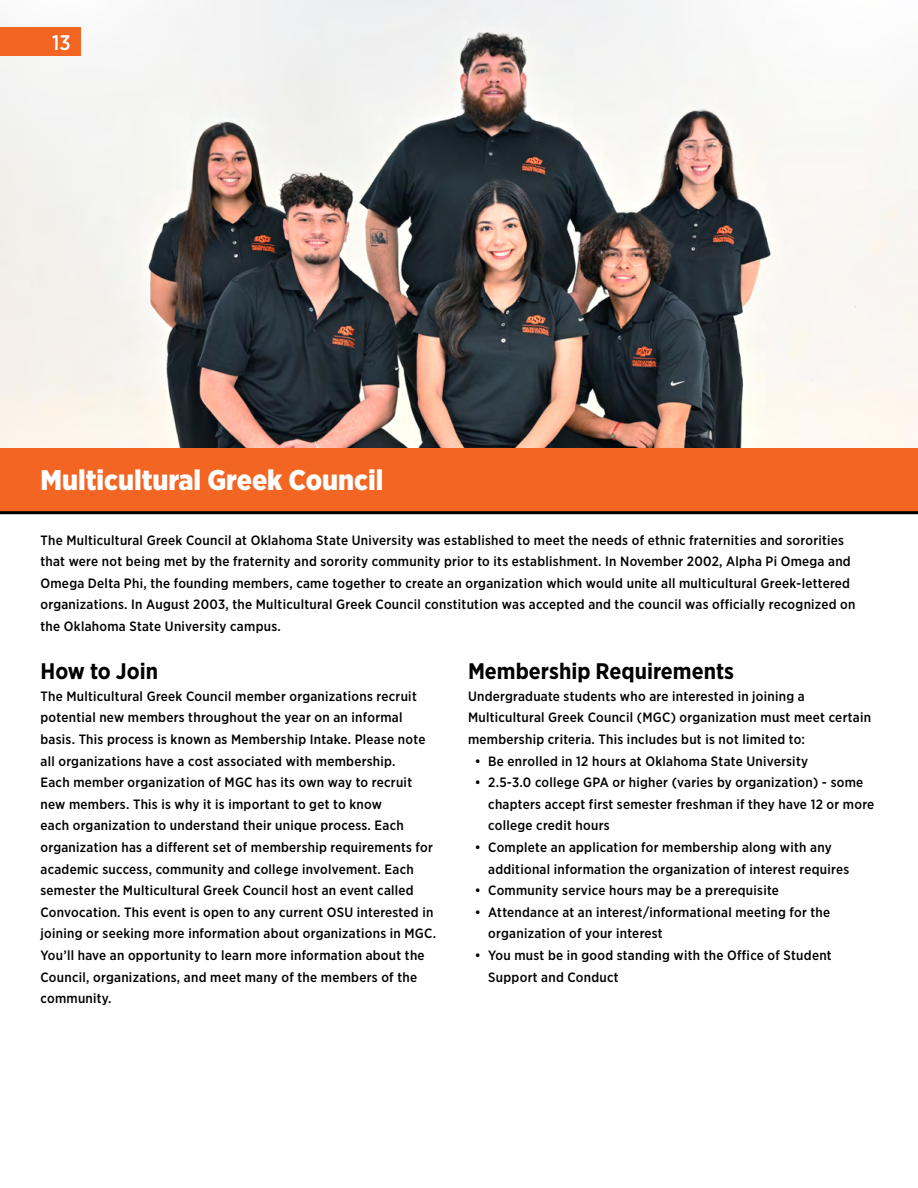
<style>
.page{position:relative;width:918px;height:1188px;background:#fff}
.page>*{position:absolute;margin:0;border:0;box-sizing:border-box;transform-origin:0 0}
.t1{font:900 28.5px "Gotham Narrow";color:#fff}
.t2{font:700 22.5px "Gotham Narrow";color:#000}
.t3{font:500 21px "Gotham Narrow";color:#fff}
.t4{font:500 13.5px/21.6px "Gotham Narrow";letter-spacing:.02em;color:#000}
</style>
<div class="page">
<img style="left:0;top:0;width:918px;height:449px">
<div style="left:0;top:449px;width:918px;height:65px;background:#f26522"></div>
<hr style="left:0;top:511px;width:918px;height:3px;background:#000">
<div style="left:0;top:27px;width:80px;height:28px;background:#f26522"></div>
<h3 class="t3" style="left:52px;top:29px;width:20px">13</h3>
<h1 class="t1" style="left:40px;top:461px;width:344px">Multicultural Greek Council</h1>
<p class="t4" style="left:40px;top:529px;width:817px">The Multicultural Greek Council at Oklahoma State University was established to meet the needs of ethnic fraternities and sororities that were not being met by the fraternity and sorority community prior to its establishment. In November 2002, Alpha Pi Omega and Omega Delta Phi, the founding members, came together to create an organization which would unite all multicultural Greek-lettered organizations. In August 2003, the Multicultural Greek Council constitution was accepted and the council was officially recognized on the Oklahoma State University campus.</p>
<h2 class="t2" style="left:40px;top:657px;width:119px">How to Join</h2>
<p class="t4" style="left:40px;top:685px;width:397px">The Multicultural Greek Council member organizations recruit potential new members throughout the year on an informal basis. This process is known as Membership Intake. Please note all organizations have a cost associated with membership.<br>Each member organization of MGC has its own way to recruit new members. This is why it is important to get to know<br>each organization to understand their unique process. Each organization has a different set of membership requirements for academic success, community and college involvement. Each semester the Multicultural Greek Council host an event called Convocation. This event is open to any current OSU interested in joining or seeking more information about organizations in MGC.<br>You’ll have an opportunity to learn more information about the Council, organizations, and meet many of the members of the community.</p>
<h2 class="t2" style="left:468px;top:657px;width:268px">Membership Requirements</h2>
<p class="t4" style="left:468px;top:685px;width:405px">Undergraduate students who are interested in joining a<br>Multicultural Greek Council (MGC) organization must meet certain membership criteria. This includes but is not limited to:</p>
<p class="t4" style="left:475px;top:750px;width:335px">• Be enrolled in 12 hours at Oklahoma State University</p>
<p class="t4" style="left:488px;top:772px;width:388px;text-indent:-14px">• 2.5-3.0 college GPA or higher (varies by organization) - some chapters accept first semester freshman if they have 12 or more college credit hours</p>
<p class="t4" style="left:488px;top:836px;width:363px;text-indent:-14px">• Complete an application for membership along with any additional information the organization of interest requires</p>
<p class="t4" style="left:475px;top:880px;width:306px">• Community service hours may be a prerequisite</p>
<p class="t4" style="left:488px;top:901px;width:344px;text-indent:-14px">• Attendance at an interest/informational meeting for the organization of your interest</p>
<p class="t4" style="left:488px;top:944px;width:345px;text-indent:-14px">• You must be in good standing with the Office of Student<br>Support and Conduct</p>
</div>
